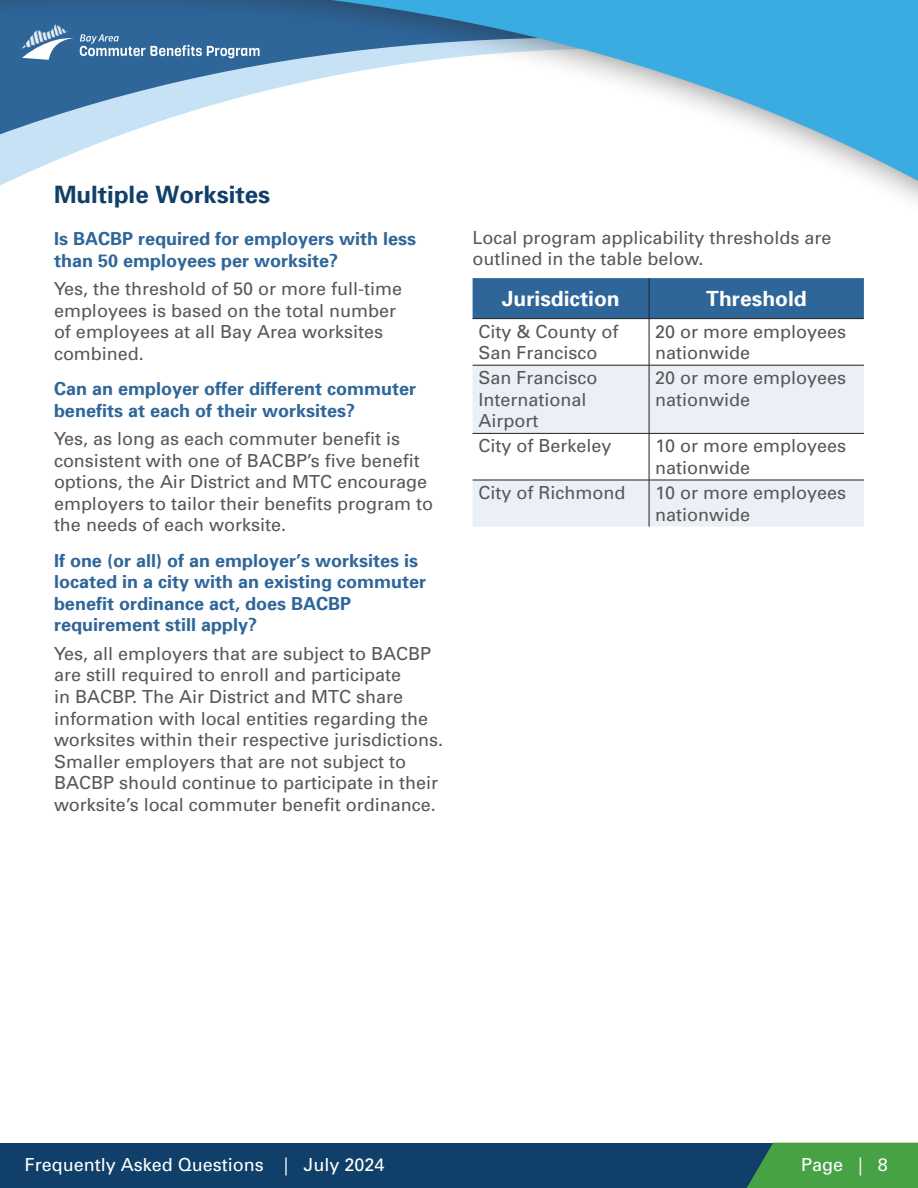
<style>
.page{position:relative;width:918px;height:1188px;background:#fff}
.page>*{position:absolute;margin:0;border:0;box-sizing:border-box;transform-origin:0 0}
.t1{font:700 24px "Univers 65";color:#104069}
.Table_Header{font:700 21px "Univers 65";color:#fff}
.Body{font:18px/21.6px "Univers";color:#57585a}
.H3{font:700 18px/21.6px "Univers 65";color:#2e669a}
.t2{font:18px "Univers";color:#fff}
</style>
<div class="page">
<svg style="left:0;top:0;width:918px;height:203px"></svg>
<svg style="left:80px;top:34px;width:180px;height:24px"></svg>
<svg style="left:22px;top:24px;width:51px;height:35px"></svg>
<div style="left:0;top:1143px;width:918px;height:45px;background:#104069"></div>
<svg style="left:747px;top:1143px;width:171px;height:45px"></svg>
<div style="left:473px;top:278px;width:391px;height:40px;background:#2e669a"></div>
<svg style="left:473px;top:366px;width:391px;height:161px;fill:#eaf0f5"></svg>
<hr style="left:649px;top:278px;width:1px;height:40px;background:#231f20">
<hr style="left:473px;top:318px;width:176px;height:1px;background:#231f20">
<hr style="left:649px;top:318px;width:215px;height:1px;background:#231f20">
<hr style="left:649px;top:319px;width:1px;height:46px;background:#231f20">
<hr style="left:473px;top:365px;width:176px;height:1px;background:#231f20">
<hr style="left:649px;top:365px;width:215px;height:1px;background:#231f20">
<hr style="left:649px;top:365px;width:1px;height:68px;background:#231f20">
<hr style="left:473px;top:433px;width:176px;height:1px;background:#231f20">
<hr style="left:649px;top:433px;width:215px;height:1px;background:#231f20">
<hr style="left:649px;top:434px;width:1px;height:46px;background:#231f20">
<hr style="left:473px;top:480px;width:176px;height:1px;background:#231f20">
<hr style="left:649px;top:480px;width:215px;height:1px;background:#231f20">
<hr style="left:649px;top:480px;width:1px;height:47px;background:#231f20">
<h1 class="t1" style="left:54px;top:179px;width:218px">Multiple Worksites</h1>
<h6 class="H3" style="left:54px;top:227px;width:364px">Is BACBP required for employers with less than 50 employees per worksite?</h6>
<p class="Body" style="left:54px;top:278px;width:350px">Yes, the threshold of 50 or more full-time employees is based on the total number of employees at all Bay Area worksites combined.</p>
<h6 class="H3" style="left:54px;top:377px;width:364px">Can an employer offer different commuter benefits at each of their worksites?</h6>
<p class="Body" style="left:54px;top:428px;width:381px">Yes, as long as each commuter benefit is consistent with one of BACBP’s five benefit options, the Air District and MTC encourage employers to tailor their benefits program to the needs of each worksite.</p>
<h6 class="H3" style="left:54px;top:549px;width:374px">If one (or all) of an employer’s worksites is located in a city with an existing commuter benefit ordinance act, does BACBP requirement still apply?</h6>
<p class="Body" style="left:54px;top:643px;width:391px">Yes, all employers that are subject to BACBP are still required to enroll and participate<br>in BACBP. The Air District and MTC share information with local entities regarding the worksites within their respective jurisdictions.<br>Smaller employers that are not subject to BACBP should continue to participate in their worksite’s local commuter benefit ordinance.</p>
<p class="Body" style="left:473px;top:227px;width:361px">Local program applicability thresholds are outlined in the table below.</p>
<p class="Table_Header" style="left:502px;top:285px;width:119px">Jurisdiction</p>
<p class="Table_Header" style="left:706px;top:285px;width:102px">Threshold</p>
<p class="Body" style="left:479px;top:321px;width:142px">City &amp; County of<br>San Francisco</p>
<p class="Body" style="left:655px;top:321px;width:193px">20 or more employees nationwide</p>
<p class="Body" style="left:479px;top:367px;width:121px">San Francisco<br>International<br>Airport</p>
<p class="Body" style="left:655px;top:367px;width:193px">20 or more employees nationwide</p>
<p class="Body" style="left:479px;top:435px;width:135px">City of Berkeley</p>
<p class="Body" style="left:655px;top:435px;width:193px">10 or more employees nationwide</p>
<p class="Body" style="left:479px;top:482px;width:149px">City of Richmond</p>
<p class="Body" style="left:655px;top:482px;width:193px">10 or more employees nationwide</p>
<p class="t2" style="left:25px;top:1154px;width:361px">Frequently Asked Questions | July 2024</p>
<p class="t2" style="left:801px;top:1154px;width:88px">Page | 8</p>
</div>
